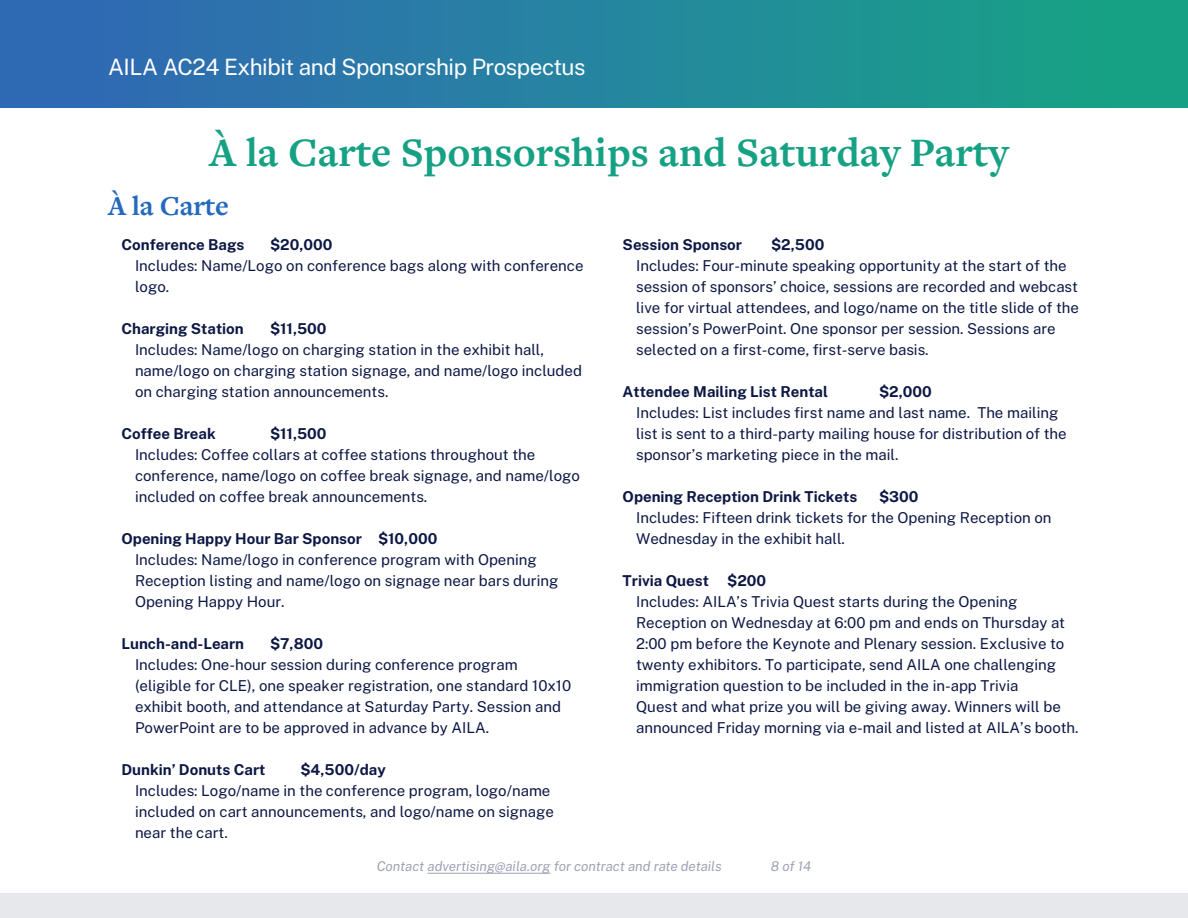
<style>
.page{position:relative;width:1188px;height:918px;background:#fff}
.page>*{position:absolute;margin:0;border:0;box-sizing:border-box;transform-origin:0 0}
.t1{font:700 42px "Freight Text Pro";color:#17a184}
.t2{font:700 28.5px "Freight Text Pro";letter-spacing:-.01em;color:#2469be}
.t3{font:22.5px "Public Sans";letter-spacing:-.02em;color:#fff}
.t4{font:15px/21px "Public Sans";color:#0c1744}
.t5{font:700 15px "Public Sans";color:#0c1744}
.t6{font:italic 13.5px "Public Sans";color:#9ea2b4}
</style>
<div class="page">
<div style="left:0;top:0;width:1188px;height:108px;background:linear-gradient(to right,#3265b8,#17a584)"></div>
<div style="left:0;top:894px;width:1188px;height:24px;background:#e7e8ec"></div>
<hr style="left:428px;top:873px;width:122px;height:1px;background:#9ea2b4">
<h3 class="t3" style="left:108px;top:52px;width:479px">AILA AC24 Exhibit and Sponsorship Prospectus</h3>
<h1 class="t1" style="left:210px;top:125px;width:801px">À la Carte Sponsorships and Saturday Party</h1>
<h2 class="t2" style="left:108px;top:187px;width:123px">À la Carte</h2>
<p class="t5" style="left:122px;top:235px;width:124px">Conference Bags</p>
<p class="t5" style="left:270px;top:235px;width:64px">$20,000</p>
<p class="t4" style="left:135px;top:255px;width:450px">Includes: Name/Logo on conference bags along with conference logo.</p>
<p class="t5" style="left:122px;top:319px;width:124px">Charging Station</p>
<p class="t5" style="left:270px;top:319px;width:58px">$11,500</p>
<p class="t4" style="left:135px;top:339px;width:448px">Includes: Name/logo on charging station in the exhibit hall, name/logo on charging station signage, and name/logo included on charging station announcements.</p>
<p class="t5" style="left:122px;top:424px;width:96px">Coffee Break</p>
<p class="t5" style="left:270px;top:424px;width:58px">$11,500</p>
<p class="t4" style="left:135px;top:444px;width:446px">Includes: Coffee collars at coffee stations throughout the conference, name/logo on coffee break signage, and name/logo included on coffee break announcements.</p>
<p class="t5" style="left:122px;top:529px;width:317px">Opening Happy Hour Bar Sponsor $10,000</p>
<p class="t4" style="left:135px;top:549px;width:425px">Includes: Name/logo in conference program with Opening<br>Reception listing and name/logo on signage near bars during<br>Opening Happy Hour.</p>
<p class="t5" style="left:122px;top:634px;width:124px">Lunch-and-Learn</p>
<p class="t5" style="left:270px;top:634px;width:55px">$7,800</p>
<p class="t4" style="left:135px;top:654px;width:438px">Includes: One-hour session during conference program (eligible for CLE), one speaker registration, one standard 10x10 exhibit booth, and attendance at Saturday Party. Session and PowerPoint are to be approved in advance by AILA.</p>
<p class="t5" style="left:122px;top:760px;width:145px">Dunkin’ Donuts Cart</p>
<p class="t5" style="left:300px;top:760px;width:87px">$4,500/day</p>
<p class="t4" style="left:135px;top:780px;width:421px">Includes: Logo/name in the conference program, logo/name included on cart announcements, and logo/name on signage near the cart.</p>
<p class="t5" style="left:623px;top:235px;width:121px">Session Sponsor</p>
<p class="t5" style="left:771px;top:235px;width:55px">$2,500</p>
<p class="t4" style="left:636px;top:255px;width:445px">Includes: Four-minute speaking opportunity at the start of the session of sponsors’ choice, sessions are recorded and webcast live for virtual attendees, and logo/name on the title slide of the session’s PowerPoint. One sponsor per session. Sessions are selected on a first-come, first-serve basis.</p>
<p class="t5" style="left:623px;top:382px;width:207px">Attendee Mailing List Rental</p>
<p class="t5" style="left:879px;top:382px;width:54px">$2,000</p>
<p class="t4" style="left:636px;top:402px;width:432px">Includes: List includes first name and last name. The mailing list is sent to a third-party mailing house for distribution of the sponsor’s marketing piece in the mail.</p>
<p class="t5" style="left:623px;top:487px;width:236px">Opening Reception Drink Tickets</p>
<p class="t5" style="left:879px;top:487px;width:41px">$300</p>
<p class="t4" style="left:636px;top:507px;width:417px">Includes: Fifteen drink tickets for the Opening Reception on<br>Wednesday in the exhibit hall.</p>
<p class="t5" style="left:623px;top:571px;width:145px">Trivia Quest $200</p>
<p class="t4" style="left:636px;top:591px;width:444px">Includes: AILA’s Trivia Quest starts during the Opening Reception on Wednesday at 6:00 pm and ends on Thursday at 2:00 pm before the Keynote and Plenary session. Exclusive to twenty exhibitors. To participate, send AILA one challenging immigration question to be included in the in-app Trivia<br>Quest and what prize you will be giving away. Winners will be announced Friday morning via e-mail and listed at AILA’s booth.</p>
<p class="t6" style="left:377px;top:857px;width:347px">Contact advertising@aila.org for contract and rate details</p>
<p class="t6" style="left:771px;top:857px;width:42px">8 of 14</p>
</div>
